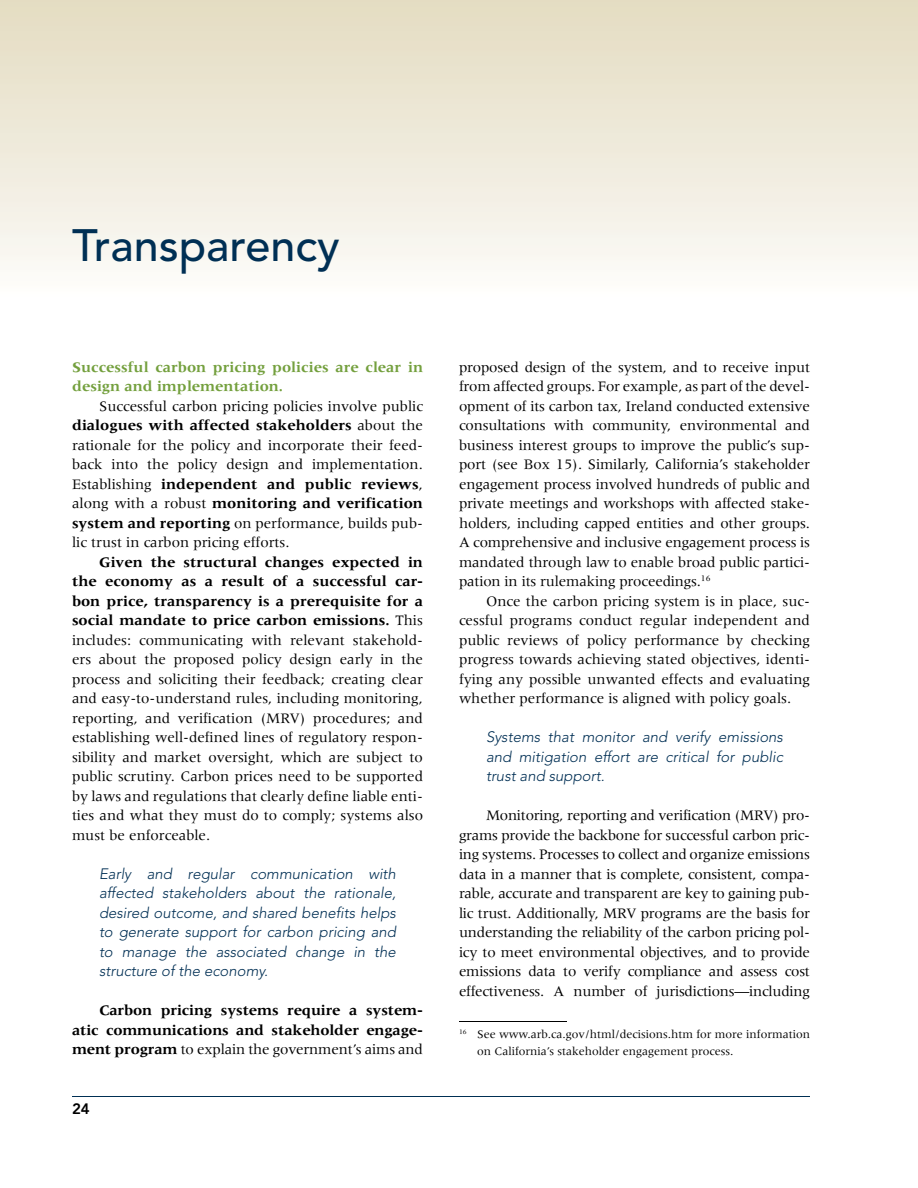
<style>
.page{position:relative;width:918px;height:1188px;background:#fff}
.page>*{position:absolute;margin:0;border:0;box-sizing:border-box;transform-origin:0 0}
.t1{font:500 45px "Avenir";color:#002f54}
.t2{font:15px/19.5px "Meridien";color:#000;text-align:justify}
.t3{font:italic 300 15px/19.5px "Avenir";color:#002f54;text-align:justify}
.t4{font:700 15px/19.5px "Meridien";letter-spacing:-.01em;color:#000;text-align:justify}
.t5{font:700 15px/19.5px "Meridien";color:#74a03e}
.t6{font:800 15px "Avenir";color:#000}
.t7{font:12px/16.5px "Meridien";color:#000}
.s1{font-weight:700}
.s2{font-weight:400}
</style>
<div class="page">
<div style="left:0;top:0;width:918px;height:300px;background:linear-gradient(to bottom,#e3dbc0,#fdfcfa)"></div>
<hr style="left:72px;top:1096px;width:738px;height:1px;background:#002f54">
<hr style="left:459px;top:1022px;width:108px;height:1px;background:#000">
<h1 class="t1" style="left:72px;top:219px;width:269px">Transparency</h1>
<p class="t5" style="left:72px;top:357px;width:353px">Successful carbon pricing policies are clear in design and implementation.</p>
<p class="t2" style="left:72px;top:396px;width:353px;text-indent:27px">Successful carbon pricing policies involve public <span class="s1">dialogues with affected stakeholders</span> about the rationale for the policy and incorporate their feed&shy;back into the policy design and implementation.<br>Establishing <span class="s1">independent and public reviews</span>, along with a robust <span class="s1">monitoring and verification system and reporting</span> on performance, builds pub&shy;lic trust in carbon pricing efforts.</p>
<p class="t2" style="left:72px;top:552px;width:353px;text-indent:27px"><span class="s1">Given the structural changes expected in the economy as a result of a successful car&shy;bon price, transparency is a prerequisite for a social mandate to price carbon emissions.</span> This includes: communicating with relevant stakehold&shy;ers about the proposed policy design early in the process and soliciting their feedback; creating clear and easy-to-understand rules, including monitoring, reporting, and verification (MRV) procedures; and establishing well-defined lines of regulatory respon&shy;sibility and market oversight, which are subject to public scrutiny. Carbon prices need to be supported by laws and regulations that clearly define liable enti&shy;ties and what they must do to comply; systems also must be enforceable.</p>
<p class="t3" style="left:99px;top:864px;width:299px">Early and regular communication with affected stakeholders about the rationale, desired outcome, and shared benefits helps to generate support for carbon pricing and to manage the associated change in the structure of the economy.</p>
<p class="t4" style="left:72px;top:1000px;width:353px;text-indent:27px">Carbon pricing systems require a system&shy;atic communications and stakeholder engage&shy;ment program <span class="s2">to explain the government’s aims and</span></p>
<p class="t6" style="left:72px;top:1100px;width:19px">24</p>
<p class="t2" style="left:459px;top:357px;width:353px">proposed design of the system, and to receive input from affected groups. For example, as part of the devel&shy;opment of its carbon tax, Ireland conducted extensive consultations with community, environmental and business interest groups to improve the public’s sup&shy;port (see Box 15). Similarly, California’s stakeholder engagement process involved hundreds of public and private meetings and workshops with affected stake&shy;holders, including capped entities and other groups.<br>A comprehensive and inclusive engagement process is mandated through law to enable broad public partici&shy;pation in its rulemaking proceedings.<sup>16</sup></p>
<p class="t2" style="left:459px;top:591px;width:353px;text-indent:27px">Once the carbon pricing system is in place, suc&shy;cessful programs conduct regular independent and public reviews of policy performance by checking progress towards achieving stated objectives, identi&shy;fying any possible unwanted effects and evaluating whether performance is aligned with policy goals.</p>
<p class="t3" style="left:486px;top:727px;width:299px">Systems that monitor and verify emissions and mitigation effort are critical for public trust and support.</p>
<p class="t2" style="left:459px;top:806px;width:353px;text-indent:27px">Monitoring, reporting and verification (MRV) pro&shy;grams provide the backbone for successful carbon pric&shy;ing systems. Processes to collect and organize emissions data in a manner that is complete, consistent, compa&shy;rable, accurate and transparent are key to gaining pub&shy;lic trust. Additionally, MRV programs are the basis for understanding the reliability of the carbon pricing pol&shy;icy to meet environmental objectives, and to provide emissions data to verify compliance and assess cost effectiveness. A number of jurisdictions—including</p>
<p class="t7" style="left:477px;top:1026px;width:335px;text-indent:-18px"><sup>16</sup> See www.arb.ca.gov/html/decisions.htm for more information on California’s stakeholder engagement process.</p>
</div>
